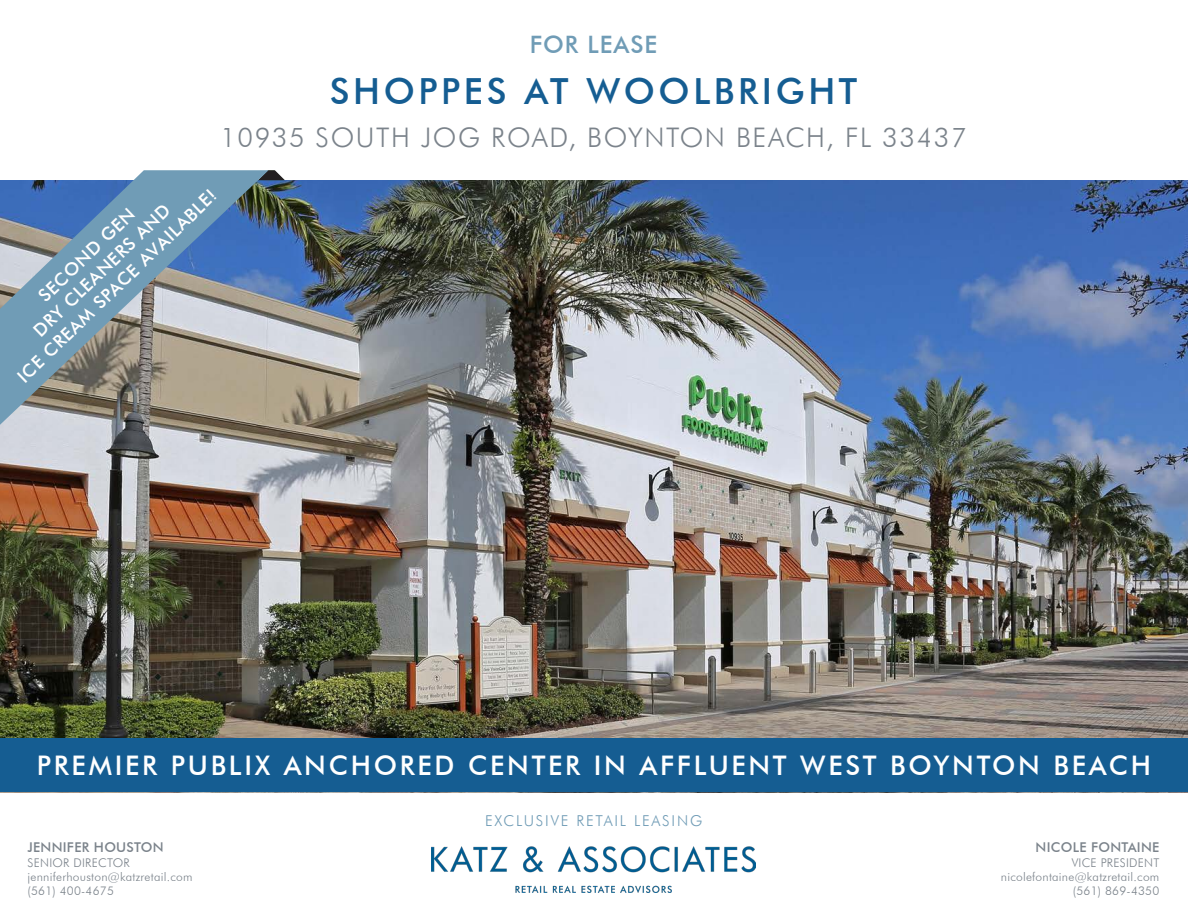
<style>
.page{position:relative;width:1188px;height:918px;background:#fff}
.page>*{position:absolute;margin:0;border:0;box-sizing:border-box;transform-origin:0 0}
.t1{font:500 36px "Futura BT";letter-spacing:.1em;color:#155d92}
.t2{font:500 27px "Futura BT";letter-spacing:.1em;color:#fff}
.t3{font:300 27px "Futura BT";letter-spacing:.06em;color:#7b838b}
.t4{font:500 24px "Futura BT";letter-spacing:.04em;color:#709cb6}
.t5{font:500 18px/21.6px "Futura BT";color:#fff;text-align:center}
.t6{font:300 15px "Futura BT";letter-spacing:.12em;color:#709cb6}
.t7{font:500 13.5px "Futura BT";letter-spacing:.02em;color:#7b838b}
.t8{font:300 12px "Futura BT";letter-spacing:.02em;color:#7b838b}
</style>
<div class="page">
<img style="left:0;top:180px;width:1188px;height:558px">
<div style="left:0;top:738px;width:1188px;height:54px;background:#155d92"></div>
<img style="left:432px;top:846px;width:324px;height:46px">
<svg style="left:269px;top:170px;width:16px;height:10px"></svg>
<svg style="left:0;top:170px;width:269px;height:255px;background:#8196a6"></svg>
<p class="t4" style="left:530px;top:30px;width:129px">FOR LEASE</p>
<p class="t1" style="left:330px;top:70px;width:529px">SHOPPES AT WOOLBRIGHT</p>
<p class="t3" style="left:220px;top:121px;width:748px">10935 SOUTH JOG ROAD, BOYNTON BEACH, FL 33437</p>
<p class="t5" style="left:-17px;top:340px;width:270px;rotate:-44deg">SECOND GEN<br>DRY CLEANERS AND<br>ICE CREAM SPACE AVAILABLE!</p>
<p class="t2" style="left:37px;top:749px;width:1116px">PREMIER PUBLIX ANCHORED CENTER IN AFFLUENT WEST BOYNTON BEACH</p>
<p class="t6" style="left:485px;top:811px;width:219px">EXCLUSIVE RETAIL LEASING</p>
<p class="t7" style="left:28px;top:839px;width:138px">JENNIFER HOUSTON</p>
<p class="t8" style="left:28px;top:855px;width:104px">SENIOR DIRECTOR</p>
<p class="t8" style="left:28px;top:870px;width:166px">jenniferhouston@katzretail.com</p>
<p class="t8" style="left:28px;top:884px;width:88px">(561) 400-4675</p>
<p class="t7" style="left:1036px;top:839px;width:125px">NICOLE FONTAINE</p>
<p class="t8" style="left:1072px;top:855px;width:89px">VICE PRESIDENT</p>
<p class="t8" style="left:1001px;top:870px;width:160px">nicolefontaine@katzretail.com</p>
<p class="t8" style="left:1073px;top:884px;width:88px">(561) 869-4350</p>
</div>
